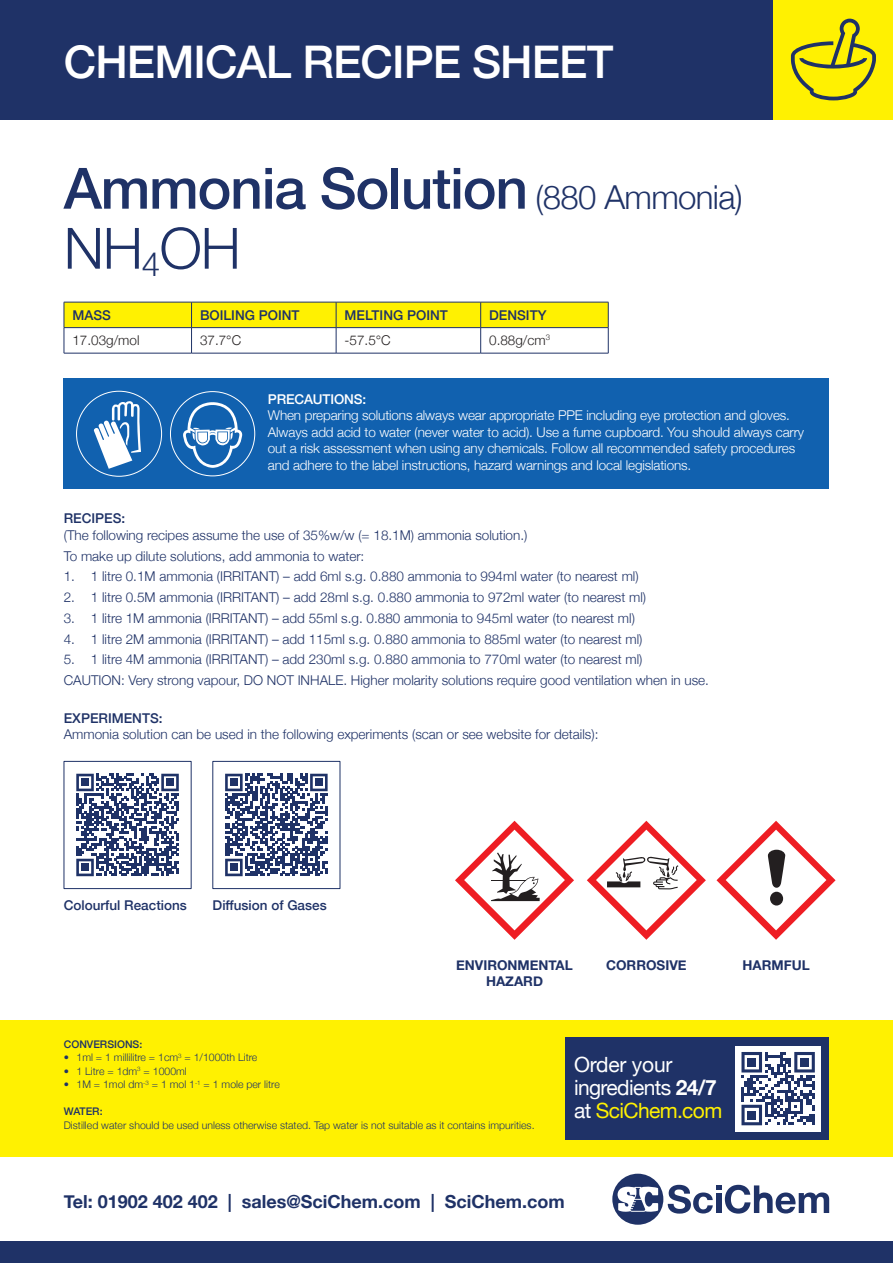
<style>
.page{position:relative;width:893px;height:1263px;background:#fff}
.page>*{position:absolute;margin:0;border:0;box-sizing:border-box;transform-origin:0 0}
.t1{font:500 57px/60px "Helvetica Neue";letter-spacing:-.02em;color:#1f3267}
.t2{font:500 45px "Helvetica Neue";letter-spacing:-.02em;color:#fff}
.Product_Copy{font:21px/22.5px "Helvetica Neue";letter-spacing:-.03em;color:#fff}
.t3{font:700 18px "Helvetica Neue";color:#1f3267}
.t4{font:300 13.5px/16.5px "Helvetica Neue";color:#1f3267}
.t5{font:300 13.5px/16.5px "Helvetica Neue";letter-spacing:-.01em;color:#fff}
.t6{font:500 13.5px "Helvetica Neue";color:#1f3267}
.t7{font:700 13.5px/16.5px "Helvetica Neue";color:#1f3267;text-align:center}
.t8{font:300 13.5px "Helvetica Neue";color:#231f20}
.t9{font:300 10.5px "Helvetica Neue";color:#1f3267}
.t10{font:500 10.5px "Helvetica Neue";color:#1f3267}
.s1{font-weight:300;font-size:33px}
.s2{font-weight:300}
.s3{font-weight:500}
.s4{font-weight:700}
.s5{color:#fff101}
</style>
<div class="page">
<div style="left:64px;top:378px;width:765px;height:111px;background:#1161af"></div>
<svg style="left:93px;top:401px;width:48px;height:68px"></svg>
<svg style="left:183px;top:402px;width:59px;height:66px"></svg>
<div style="left:0;top:1020px;width:893px;height:137px;background:#fff101"></div>
<div style="left:0;top:1242px;width:893px;height:21px;background:#1f3267"></div>
<div style="left:0;top:0;width:774px;height:119px;background:#1f3267"></div>
<div style="left:774px;top:0;width:119px;height:119px;background:#fff101"></div>
<div style="left:566px;top:1037px;width:263px;height:103px;background:#1f3267"></div>
<svg style="left:612px;top:1174px;width:217px;height:51px"></svg>
<svg style="left:64px;top:302px;width:545px;height:51px"></svg>
<hr style="left:64px;top:353px;width:128px;height:1px;background:#1f3267">
<hr style="left:192px;top:353px;width:144px;height:1px;background:#1f3267">
<hr style="left:336px;top:353px;width:145px;height:1px;background:#1f3267">
<hr style="left:481px;top:353px;width:127px;height:1px;background:#1f3267">
<svg style="left:587px;top:821px;width:119px;height:119px"></svg>
<svg style="left:791px;top:19px;width:85px;height:81px"></svg>
<div style="left:736px;top:1046px;width:85px;height:85px;background:#fff"></div>
<svg style="left:741px;top:1052px;width:74px;height:73px"></svg>
<div style="left:747px;top:1058px;width:9px;height:9px;background:#1f3267"></div>
<div style="left:800px;top:1058px;width:9px;height:9px;background:#1f3267"></div>
<div style="left:747px;top:1110px;width:9px;height:9px;background:#1f3267"></div>
<svg style="left:716px;top:821px;width:120px;height:119px"></svg>
<svg style="left:455px;top:821px;width:119px;height:119px"></svg>
<svg style="left:76px;top:774px;width:103px;height:102px"></svg>
<div style="left:81px;top:779px;width:8px;height:7px;background:#1f3267"></div>
<div style="left:166px;top:779px;width:8px;height:7px;background:#1f3267"></div>
<div style="left:81px;top:864px;width:8px;height:7px;background:#1f3267"></div>
<div style="left:64px;top:761px;width:127px;height:128px;border:1px solid #1f3267"></div>
<svg style="left:225px;top:774px;width:103px;height:102px"></svg>
<div style="left:230px;top:779px;width:8px;height:7px;background:#1f3267"></div>
<div style="left:315px;top:779px;width:8px;height:7px;background:#1f3267"></div>
<div style="left:230px;top:864px;width:8px;height:7px;background:#1f3267"></div>
<div style="left:213px;top:761px;width:127px;height:128px;border:1px solid #1f3267"></div>
<p class="t2" style="left:64px;top:26px;width:551px">CHEMICAL RECIPE SHEET</p>
<p class="t1" style="left:64px;top:154px;width:680px">Ammonia Solution <span class="s1">(880 Ammonia)<br></span><span class="s2">NH</span><sub>4</sub><span class="s2">OH</span></p>
<p class="t6" style="left:72px;top:304px;width:40px">MASS</p>
<p class="t6" style="left:200px;top:304px;width:101px">BOILING POINT</p>
<p class="t6" style="left:345px;top:304px;width:105px">MELTING POINT</p>
<p class="t6" style="left:489px;top:304px;width:59px">DENSITY</p>
<p class="t8" style="left:72px;top:329px;width:69px">17.03g/mol</p>
<p class="t8" style="left:200px;top:329px;width:43px">37.7°C</p>
<p class="t8" style="left:345px;top:329px;width:48px">-57.5°C</p>
<p class="t8" style="left:489px;top:329px;width:62px">0.88g/cm<sup>3</sup></p>
<p class="t5" style="left:268px;top:390px;width:538px"><span class="s3">PRECAUTIONS:<br></span>When preparing solutions always wear appropriate PPE including eye protection and gloves.<br>Always add acid to water (never water to acid). Use a fume cupboard. You should always carry out a risk assessment when using any chemicals. Follow all recommended safety procedures and adhere to the label instructions, hazard warnings and local legislations.</p>
<p class="t4" style="left:64px;top:509px;width:465px"><span class="s3">RECIPES:<br></span>(The following recipes assume the use of 35%w/w (= 18.1M) ammonia solution.)</p>
<p class="t4" style="left:64px;top:547px;width:302px">To make up dilute solutions, add ammonia to water:</p>
<p class="t4" style="left:64px;top:567px;width:576px">1. 1 litre 0.1M ammonia (IRRITANT) – add 6ml s.g. 0.880 ammonia to 994ml water (to nearest ml)</p>
<p class="t4" style="left:64px;top:588px;width:584px">2. 1 litre 0.5M ammonia (IRRITANT) – add 28ml s.g. 0.880 ammonia to 972ml water (to nearest ml)</p>
<p class="t4" style="left:64px;top:609px;width:573px">3. 1 litre 1M ammonia (IRRITANT) – add 55ml s.g. 0.880 ammonia to 945ml water (to nearest ml)</p>
<p class="t4" style="left:64px;top:630px;width:580px">4. 1 litre 2M ammonia (IRRITANT) – add 115ml s.g. 0.880 ammonia to 885ml water (to nearest ml)</p>
<p class="t4" style="left:64px;top:650px;width:580px">5. 1 litre 4M ammonia (IRRITANT) – add 230ml s.g. 0.880 ammonia to 770ml water (to nearest ml)</p>
<p class="t4" style="left:64px;top:671px;width:647px">CAUTION: Very strong vapour, DO NOT INHALE. Higher molarity solutions require good ventilation when in use.</p>
<p class="t4" style="left:64px;top:708px;width:536px"><span class="s3">EXPERIMENTS:<br></span>Ammonia solution can be used in the following experiments (scan or see website for details):</p>
<p class="t6" style="left:64px;top:895px;width:125px">Colourful Reactions</p>
<p class="t6" style="left:213px;top:895px;width:116px">Diffusion of Gases</p>
<p class="t7" style="left:456px;top:957px;width:118px">ENVIRONMENTAL<br>HAZARD</p>
<p class="t7" style="left:606px;top:957px;width:82px">CORROSIVE</p>
<p class="t10" style="left:64px;top:1036px;width:80px">CONVERSIONS:</p>
<p class="t9" style="left:64px;top:1049px;width:195px">• 1ml = 1 millilitre = 1cm<sup>3</sup> = 1/1000th Litre</p>
<p class="t9" style="left:64px;top:1063px;width:125px">• 1 Litre = 1dm<sup>3</sup> = 1000ml</p>
<p class="t9" style="left:64px;top:1076px;width:217px">• 1M = 1mol dm<sup>-3</sup> = 1 mol 1<sup>-1</sup> = 1 mole per litre</p>
<p class="t10" style="left:64px;top:1103px;width:40px">WATER:</p>
<p class="t9" style="left:64px;top:1117px;width:472px">Distilled water should be used unless otherwise stated. Tap water is not suitable as it contains impurities.</p>
<p class="Product_Copy" style="left:574px;top:1055px;width:150px">Order your ingredients <span class="s4">24/7 </span>at <span class="s5">SciChem.com</span></p>
<p class="t7" style="left:742px;top:957px;width:69px">HARMFUL</p>
<p class="t3" style="left:64px;top:1187px;width:503px">Tel: 01902 402 402 | sales@SciChem.com | SciChem.com</p>
</div>
